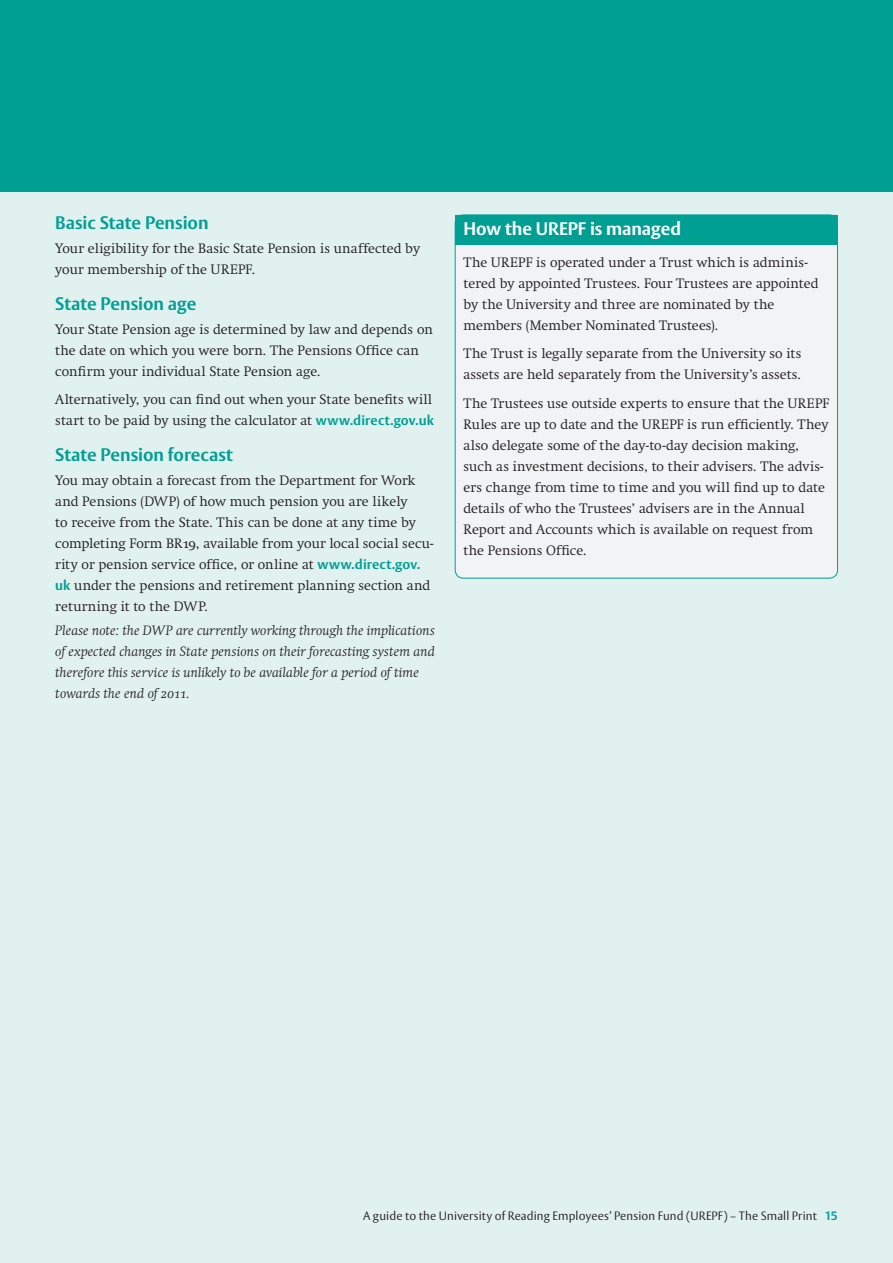
<style>
.page{position:relative;width:893px;height:1263px;background:#e1f1f0}
.page>*{position:absolute;margin:0;border:0;box-sizing:border-box;transform-origin:0 0}
.RDG_A4C_Heading_2{font:700 18px "Rdg Vesta";color:#009f94}
.PULLOUT_Title{font:700 18px "Rdg Vesta";color:#fff}
.RDG_A4C_Body_text_fi{font:13.5px/21px "Rdg Swift";letter-spacing:.005em;color:#231f20}
.RDG_A4C_Body_text{font:13.5px/21px "Rdg Swift";letter-spacing:.01em;color:#231f20}
.RDG_A4C_Body_text_fi-2{font:italic 13.5px/21px "Rdg Swift";letter-spacing:.01em;color:#231f20}
.RDG_A4C_Page_number{font:12px "Rdg Vesta";letter-spacing:.015em;color:#231f20}
.s1{font-family:"Rdg Vesta";font-weight:700;color:#009f94}
.s2{font-weight:700;color:#009f94}
</style>
<div class="page">
<div style="left:0;top:0;width:893px;height:191px;background:#009f94"></div>
<div style="left:455px;top:215px;width:382px;height:363px;background:#f2f3f4;border-radius:8px"></div>
<div style="left:455px;top:215px;width:383px;height:30px;background:#009f94"></div>
<p class="RDG_A4C_Heading_2" style="left:55px;top:211px;width:155px">Basic State Pension</p>
<p class="RDG_A4C_Body_text_fi" style="left:55px;top:238px;width:366px">Your eligibility for the Basic State Pension is unaffected by your membership of the UREPF.</p>
<p class="RDG_A4C_Heading_2" style="left:55px;top:292px;width:143px">State Pension age</p>
<p class="RDG_A4C_Body_text_fi" style="left:55px;top:319px;width:379px">Your State Pension age is determined by law and depends on the date on which you were born. The Pensions Office can confirm your individual State Pension age.</p>
<p class="RDG_A4C_Body_text" style="left:55px;top:389px;width:380px">Alternatively, you can find out when your State benefits will start to be paid by using the calculator at <span class="s1">www.direct.gov.uk</span></p>
<p class="RDG_A4C_Heading_2" style="left:55px;top:443px;width:179px">State Pension forecast</p>
<p class="RDG_A4C_Body_text_fi" style="left:55px;top:470px;width:380px">You may obtain a forecast from the Department for Work and Pensions (DWP) of how much pension you are likely<br>to receive from the State. This can be done at any time by completing Form BR19, available from your local social secu&shy;rity or pension service office, or online at <span class="s1">www.direct.gov. uk</span> under the pensions and retirement planning section and returning it to the DWP.</p>
<p class="RDG_A4C_Body_text_fi-2" style="left:55px;top:620px;width:381px">Please note: the DWP are currently working through the implications of expected changes in State pensions on their forecasting system and therefore this service is unlikely to be available for a period of time towards the end of 2011.</p>
<p class="PULLOUT_Title" style="left:463px;top:217px;width:219px">How the UREPF is managed</p>
<p class="RDG_A4C_Body_text_fi" style="left:463px;top:251px;width:356px">The UREPF is operated under a Trust which is adminis&shy;tered by appointed Trustees. Four Trustees are appointed by the University and three are nominated by the members (Member Nominated Trustees).</p>
<p class="RDG_A4C_Body_text" style="left:463px;top:343px;width:339px">The Trust is legally separate from the University so its assets are held separately from the University’s assets.</p>
<p class="RDG_A4C_Body_text" style="left:463px;top:392px;width:367px">The Trustees use outside experts to ensure that the UREPF Rules are up to date and the UREPF is run efficiently. They also delegate some of the day-to-day decision making, such as investment decisions, to their advisers. The advis&shy;ers change from time to time and you will find up to date details of who the Trustees’ advisers are in the Annual Report and Accounts which is available on request from the Pensions Office.</p>
<p class="RDG_A4C_Page_number" style="left:363px;top:1208px;width:476px">A guide to the University of Reading Employees’ Pension Fund (UREPF) – The Small Print <span class="s2">15</span></p>
</div>
